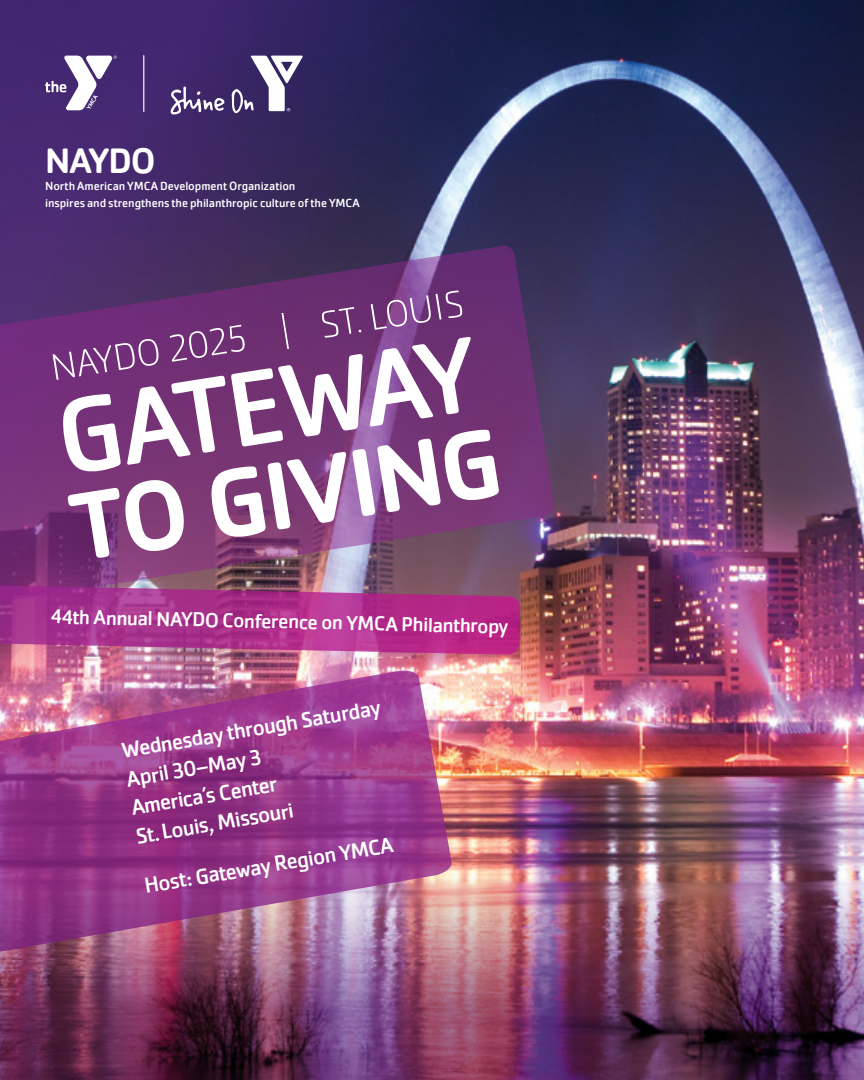
<style>
.page{position:relative;width:864px;height:1080px;background:#fff}
.page>*{position:absolute;margin:0;border:0;box-sizing:border-box;transform-origin:0 0}
.t1{font:500 36.75px "Cachet Pro";letter-spacing:-.02em;color:#fff}
.t2{font:22.5px/29.1px "Cachet Pro";color:#fff}
.t3{font:20.85px "Cachet Pro";color:#fff}
.t4{font:12.3px/16.8px "Cachet Pro";letter-spacing:-.005em;color:#fff}
</style>
<div class="page">
<img style="left:453px;top:0;width:411px;height:869px">
<img style="left:0;top:0;width:649px;height:813px">
<img style="left:0;top:669px;width:453px;height:200px">
<img style="left:0;top:869px;width:864px;height:211px">
<svg style="left:171px;top:56px;width:132px;height:58px"></svg>
<svg style="left:45px;top:56px;width:72px;height:54px"></svg>
<hr style="left:143px;top:56px;width:1px;height:55px;background:#fff">
<svg style="left:0;top:245px;width:555px;height:368px;background:#66386f"></svg>
<svg style="left:67px;top:430px;width:432px;height:128px"></svg>
<svg style="left:59px;top:337px;width:412px;height:138px;fill:#793679"></svg>
<svg style="left:53px;top:291px;width:410px;height:89px;background:#7e4885"></svg>
<img style="left:0;top:583px;width:520px;height:72px">
<h1 class="t1" style="left:45px;top:139px;width:112px">NAYDO</h1>
<p class="t4" style="left:45px;top:178px;width:316px">North American YMCA Development Organization<br>inspires and strengthens the philanthropic culture of the YMCA</p>
<h3 class="t3" style="left:51px;top:605px;width:459px;rotate:1deg">44th Annual NAYDO Conference on YMCA Philanthropy</h3>
<h2 class="t2" style="left:120px;top:735px;width:264px;rotate:-9deg">Wednesday through Saturday<br>April 30–May 3<br>America’s Center<br>St. Louis, Missouri</h2>
<h2 class="t2" style="left:142px;top:871px;width:253px;rotate:-9deg">Host: Gateway Region YMCA</h2>
</div>
